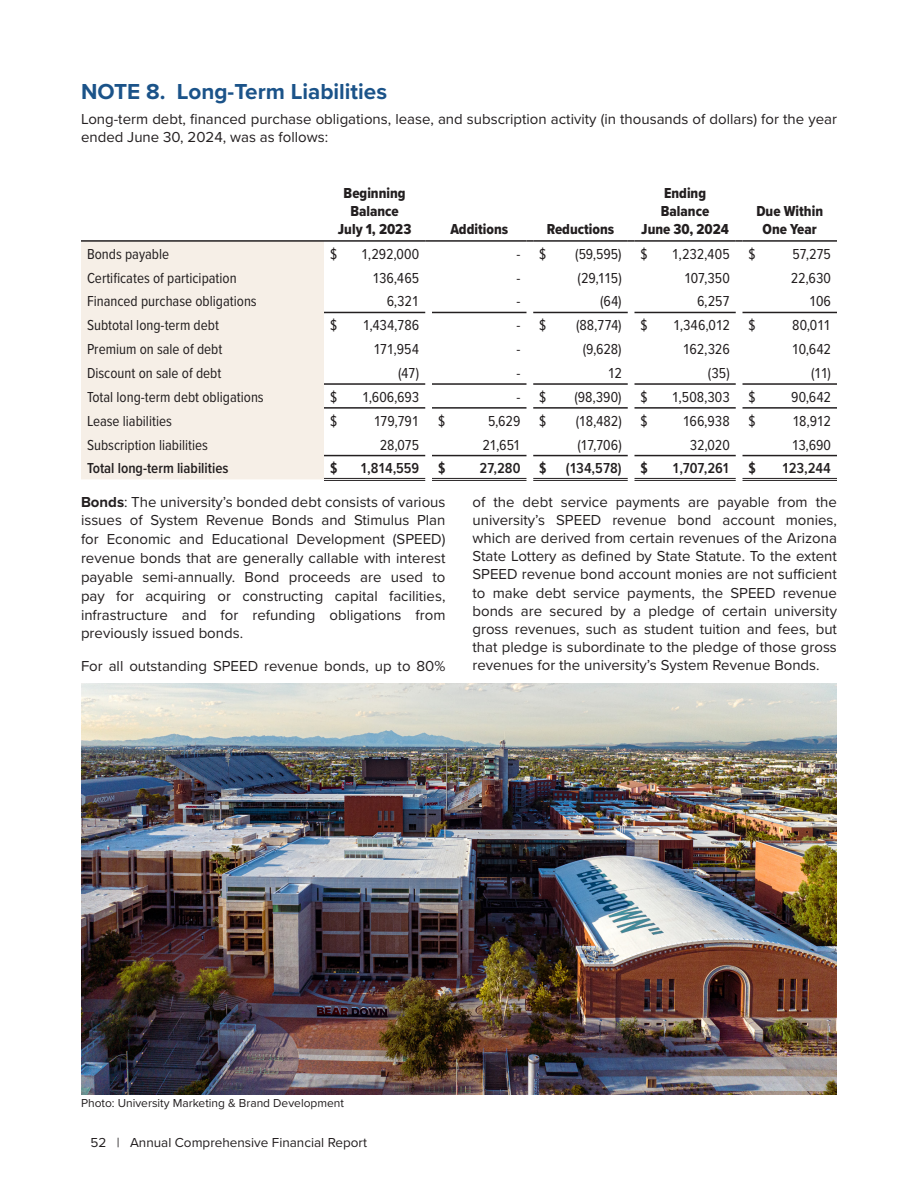
<style>
.page{position:relative;width:918px;height:1188px;background:#fff}
.page>*{position:absolute;margin:0;border:0;box-sizing:border-box;transform-origin:0 0}
.t1{font:700 22.5px "Proxima Nova";color:#1b5389}
.t2{font:15px/18.1px "Proxima Nova";color:#231f20;text-align:justify}
.t3{font:15px "Proxima Nova Cond";color:#231f20}
.t4{font:15px/18px "Proxima Nova Cond Extrabld";color:#231f20;text-align:center}
.t5{font:600 15px "Proxima Nova Cond";color:#231f20}
.t6{font:13.5px "Proxima Nova";color:#231f20}
.t7{font:12px "Proxima Nova";color:#231f20}
.s1{font-weight:700}
</style>
<div class="page">
<div style="left:81px;top:242px;width:243px;height:237px;background:#f6efe7"></div>
<hr style="left:324px;top:407px;width:101px;height:2px;background:#231f20">
<hr style="left:432px;top:407px;width:94px;height:2px;background:#231f20">
<hr style="left:533px;top:407px;width:95px;height:2px;background:#231f20">
<hr style="left:634px;top:407px;width:102px;height:2px;background:#231f20">
<hr style="left:742px;top:407px;width:95px;height:2px;background:#231f20">
<hr style="left:324px;top:383px;width:101px;height:2px;background:#231f20">
<hr style="left:432px;top:383px;width:94px;height:2px;background:#231f20">
<hr style="left:533px;top:383px;width:95px;height:2px;background:#231f20">
<hr style="left:634px;top:383px;width:102px;height:2px;background:#231f20">
<hr style="left:742px;top:383px;width:95px;height:2px;background:#231f20">
<hr style="left:324px;top:478px;width:101px;height:1px;background:#231f20">
<hr style="left:324px;top:480px;width:101px;height:1px;background:#231f20">
<hr style="left:324px;top:240px;width:101px;height:2px;background:#231f20">
<hr style="left:432px;top:478px;width:94px;height:1px;background:#231f20">
<hr style="left:432px;top:480px;width:94px;height:1px;background:#231f20">
<hr style="left:533px;top:478px;width:95px;height:1px;background:#231f20">
<hr style="left:533px;top:480px;width:95px;height:1px;background:#231f20">
<hr style="left:634px;top:478px;width:102px;height:1px;background:#231f20">
<hr style="left:634px;top:480px;width:102px;height:1px;background:#231f20">
<hr style="left:742px;top:478px;width:95px;height:1px;background:#231f20">
<hr style="left:742px;top:480px;width:95px;height:1px;background:#231f20">
<hr style="left:81px;top:240px;width:243px;height:2px;background:#231f20">
<svg style="left:425px;top:240px;width:7px;height:2px"></svg>
<hr style="left:432px;top:240px;width:94px;height:2px;background:#231f20">
<svg style="left:526px;top:240px;width:7px;height:2px"></svg>
<hr style="left:533px;top:240px;width:95px;height:2px;background:#231f20">
<svg style="left:628px;top:240px;width:6px;height:2px"></svg>
<hr style="left:634px;top:240px;width:102px;height:2px;background:#231f20">
<svg style="left:736px;top:240px;width:6px;height:2px"></svg>
<hr style="left:742px;top:240px;width:95px;height:2px;background:#231f20">
<hr style="left:324px;top:455px;width:101px;height:1px;background:#231f20">
<hr style="left:432px;top:455px;width:94px;height:1px;background:#231f20">
<hr style="left:533px;top:455px;width:95px;height:1px;background:#231f20">
<hr style="left:634px;top:455px;width:102px;height:1px;background:#231f20">
<hr style="left:742px;top:455px;width:95px;height:1px;background:#231f20">
<hr style="left:432px;top:312px;width:94px;height:1px;background:#231f20">
<hr style="left:533px;top:312px;width:95px;height:1px;background:#231f20">
<hr style="left:324px;top:312px;width:101px;height:1px;background:#231f20">
<hr style="left:634px;top:312px;width:102px;height:1px;background:#231f20">
<hr style="left:742px;top:312px;width:95px;height:1px;background:#231f20">
<img style="left:81px;top:684px;width:756px;height:410px">
<h1 class="t1" style="left:81px;top:74px;width:308px">NOTE 8. Long-Term Liabilities</h1>
<p class="t2" style="left:81px;top:109px;width:758px">Long-term debt, financed purchase obligations, lease, and subscription activity (in thousands of dollars) for the year ended June 30, 2024, was as follows:</p>
<p class="t4" style="left:338px;top:184px;width:75px">Beginning<br>Balance<br>July 1, 2023</p>
<p class="t4" style="left:450px;top:220px;width:59px">Additions</p>
<p class="t4" style="left:547px;top:220px;width:69px">Reductions</p>
<p class="t4" style="left:641px;top:184px;width:89px">Ending<br>Balance<br>June 30, 2024</p>
<p class="t4" style="left:756px;top:202px;width:68px">Due Within<br>One Year</p>
<p class="t3" style="left:87px;top:243px;width:84px">Bonds payable</p>
<p class="t3" style="left:330px;top:243px;width:9px">$</p>
<p class="t3" style="left:361px;top:243px;width:60px">1,292,000</p>
<p class="t3" style="left:516px;top:243px;width:31px">- $</p>
<p class="t3" style="left:575px;top:243px;width:48px">(59,595)</p>
<p class="t3" style="left:640px;top:243px;width:9px">$</p>
<p class="t3" style="left:672px;top:243px;width:59px">1,232,405</p>
<p class="t3" style="left:748px;top:243px;width:9px">$</p>
<p class="t3" style="left:792px;top:243px;width:40px">57,275</p>
<p class="t3" style="left:87px;top:267px;width:151px">Certificates of participation</p>
<p class="t3" style="left:373px;top:267px;width:48px">136,465</p>
<p class="t3" style="left:516px;top:267px;width:6px">-</p>
<p class="t3" style="left:578px;top:267px;width:46px">(29,115)</p>
<p class="t3" style="left:684px;top:267px;width:47px">107,350</p>
<p class="t3" style="left:791px;top:267px;width:42px">22,630</p>
<p class="t3" style="left:87px;top:290px;width:171px">Financed purchase obligations</p>
<p class="t3" style="left:387px;top:290px;width:34px">6,321</p>
<p class="t3" style="left:516px;top:290px;width:6px">-</p>
<p class="t3" style="left:600px;top:290px;width:23px">(64)</p>
<p class="t3" style="left:697px;top:290px;width:34px">6,257</p>
<p class="t3" style="left:809px;top:290px;width:23px">106</p>
<p class="t3" style="left:87px;top:314px;width:133px">Subtotal long-term debt</p>
<p class="t3" style="left:330px;top:314px;width:9px">$</p>
<p class="t3" style="left:363px;top:314px;width:58px">1,434,786</p>
<p class="t3" style="left:516px;top:314px;width:31px">- $</p>
<p class="t3" style="left:576px;top:314px;width:73px">(88,774) $</p>
<p class="t3" style="left:673px;top:314px;width:84px">1,346,012 $</p>
<p class="t3" style="left:792px;top:314px;width:40px">80,011</p>
<p class="t3" style="left:87px;top:338px;width:137px">Premium on sale of debt</p>
<p class="t3" style="left:373px;top:338px;width:47px">171,954</p>
<p class="t3" style="left:516px;top:338px;width:6px">-</p>
<p class="t3" style="left:583px;top:338px;width:41px">(9,628)</p>
<p class="t3" style="left:683px;top:338px;width:48px">162,326</p>
<p class="t3" style="left:792px;top:338px;width:41px">10,642</p>
<p class="t3" style="left:87px;top:362px;width:136px">Discount on sale of debt</p>
<p class="t3" style="left:398px;top:362px;width:23px">(47)</p>
<p class="t3" style="left:516px;top:362px;width:6px">-</p>
<p class="t3" style="left:608px;top:362px;width:16px">12</p>
<p class="t3" style="left:708px;top:362px;width:23px">(35)</p>
<p class="t3" style="left:811px;top:362px;width:21px">(11)</p>
<p class="t3" style="left:87px;top:386px;width:178px">Total long-term debt obligations</p>
<p class="t3" style="left:330px;top:386px;width:9px">$</p>
<p class="t3" style="left:362px;top:386px;width:59px">1,606,693</p>
<p class="t3" style="left:516px;top:386px;width:31px">- $</p>
<p class="t3" style="left:574px;top:386px;width:49px">(98,390)</p>
<p class="t3" style="left:640px;top:386px;width:9px">$</p>
<p class="t3" style="left:672px;top:386px;width:59px">1,508,303</p>
<p class="t3" style="left:748px;top:386px;width:9px">$</p>
<p class="t3" style="left:791px;top:386px;width:41px">90,642</p>
<p class="t3" style="left:87px;top:410px;width:86px">Lease liabilities</p>
<p class="t3" style="left:330px;top:410px;width:9px">$</p>
<p class="t3" style="left:374px;top:410px;width:73px">179,791 $</p>
<p class="t3" style="left:488px;top:410px;width:60px">5,629 $</p>
<p class="t3" style="left:576px;top:410px;width:73px">(18,482) $</p>
<p class="t3" style="left:683px;top:410px;width:74px">166,938 $</p>
<p class="t3" style="left:792px;top:410px;width:40px">18,912</p>
<p class="t3" style="left:87px;top:434px;width:123px">Subscription liabilities</p>
<p class="t3" style="left:380px;top:434px;width:41px">28,075</p>
<p class="t3" style="left:482px;top:434px;width:40px">21,651</p>
<p class="t3" style="left:578px;top:434px;width:46px">(17,706)</p>
<p class="t3" style="left:690px;top:434px;width:41px">32,020</p>
<p class="t3" style="left:792px;top:434px;width:41px">13,690</p>
<p class="t5" style="left:87px;top:457px;width:143px">Total long-term liabilities</p>
<p class="t5" style="left:330px;top:457px;width:9px">$</p>
<p class="t5" style="left:360px;top:457px;width:61px">1,814,559</p>
<p class="t5" style="left:438px;top:457px;width:9px">$</p>
<p class="t5" style="left:480px;top:457px;width:68px">27,280 $</p>
<p class="t5" style="left:566px;top:457px;width:57px">(134,578)</p>
<p class="t5" style="left:640px;top:457px;width:9px">$</p>
<p class="t5" style="left:672px;top:457px;width:59px">1,707,261</p>
<p class="t5" style="left:748px;top:457px;width:9px">$</p>
<p class="t5" style="left:782px;top:457px;width:51px">123,244</p>
<p class="t2" style="left:81px;top:492px;width:366px;line-height:18.8px"><span class="s1">Bonds</span>: The university’s bonded debt consists of various issues of System Revenue Bonds and Stimulus Plan for Economic and Educational Development (SPEED) revenue bonds that are generally callable with interest payable semi-annually. Bond proceeds are used to pay for acquiring or constructing capital facilities, infrastructure and for refunding obligations from previously issued bonds.</p>
<p class="t2" style="left:81px;top:656px;width:366px">For all outstanding SPEED revenue bonds, up to 80%</p>
<p class="t2" style="left:472px;top:492px;width:366px">of the debt service payments are payable from the university’s SPEED revenue bond account monies, which are derived from certain revenues of the Arizona State Lottery as defined by State Statute. To the extent SPEED revenue bond account monies are not sufficient to make debt service payments, the SPEED revenue bonds are secured by a pledge of certain university gross revenues, such as student tuition and fees, but that pledge is subordinate to the pledge of those gross revenues for the university’s System Revenue Bonds.</p>
<p class="t7" style="left:81px;top:1094px;width:265px">Photo: University Marketing &amp; Brand Development</p>
<p class="t6" style="left:90px;top:1132px;width:278px">52 | Annual Comprehensive Financial Report</p>
</div>
